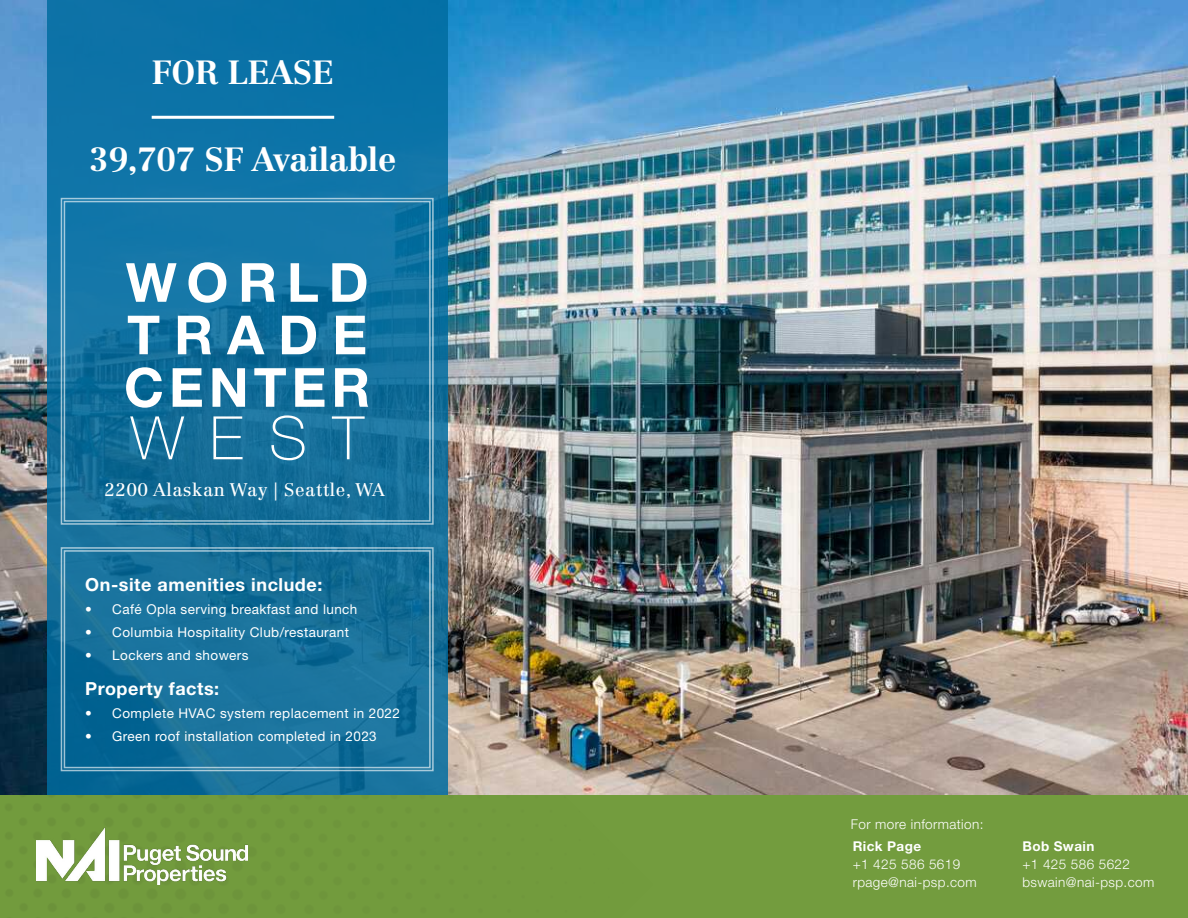
<style>
.page{position:relative;width:1188px;height:918px;background:#fff}
.page>*{position:absolute;margin:0;border:0;box-sizing:border-box;transform-origin:0 0}
.Subheader{font:100 60px "Helvetica Neue LT Std";color:#fff}
.Subheader-2{font:700 54px "Helvetica Neue LT Std";letter-spacing:.18em;color:#fff}
.Page_Header{font:700 33px "Centennial LT Std";letter-spacing:-.01em;color:#fff}
.Page_Header-2{font:700 18px "Helvetica Neue LT Std";letter-spacing:.03em;color:#fff}
.Page_Header-3{font:18px "Centennial LT Std";letter-spacing:.03em;color:#fff}
.t1{font:13.5px "Helvetica Neue LT Std";letter-spacing:.03em;color:#fff}
.t2{font:300 13.5px/18px "Helvetica Neue LT Std";letter-spacing:.03em;color:#fff}
.t3{font:700 13.5px "Helvetica Neue LT Std";letter-spacing:.03em;color:#fff}
.s1{font-family:"Centennial LT Std"}
</style>
<div class="page">
<div style="left:0;top:794px;width:1188px;height:124px;background:#739c3e"></div>
<img style="left:36px;top:828px;width:211px;height:57px">
<img style="left:0;top:0;width:1188px;height:794px">
<svg style="left:47px;top:0;width:401px;height:794px;background:#0e71a3"></svg>
<svg style="left:60px;top:197px;width:374px;height:328px;background:#1773a0"></svg>
<hr style="left:152px;top:116px;width:182px;height:3px;background:#fff">
<svg style="left:60px;top:546px;width:374px;height:226px;background:#1b729c"></svg>
<p class="Page_Header" style="left:152px;top:53px;width:184px">FOR LEASE</p>
<p class="Page_Header" style="left:90px;top:140px;width:308px">39,707 SF Available</p>
<p class="Subheader-2" style="left:126px;top:249px;width:244px">WORLD</p>
<p class="Subheader-2" style="left:127px;top:302px;width:242px">TRADE</p>
<p class="Subheader-2" style="left:124px;top:354px;width:248px">CENTER</p>
<p class="Subheader" style="left:131px;top:404px;width:235px">WEST</p>
<p class="Page_Header-3" style="left:104px;top:479px;width:282px">2200 Alaskan Way | Seattle, WA</p>
<p class="Page_Header-2" style="left:85px;top:573px;width:239px">On-site amenities include:</p>
<p class="t1" style="left:85px;top:601px;width:274px"><span class="s1">•</span> Café Opla serving breakfast and lunch</p>
<p class="t1" style="left:85px;top:624px;width:265px"><span class="s1">•</span> Columbia Hospitality Club/restaurant</p>
<p class="t1" style="left:85px;top:647px;width:165px"><span class="s1">•</span> Lockers and showers</p>
<p class="Page_Header-2" style="left:85px;top:677px;width:135px">Property facts:</p>
<p class="t1" style="left:85px;top:705px;width:316px"><span class="s1">•</span> Complete HVAC system replacement in 2022</p>
<p class="t1" style="left:85px;top:728px;width:293px"><span class="s1">•</span> Green roof installation completed in 2023</p>
<p class="t2" style="left:851px;top:815px;width:134px">For more information:</p>
<p class="t3" style="left:853px;top:838px;width:70px">Rick Page</p>
<p class="t2" style="left:853px;top:855px;width:126px">+1 425 586 5619 rpage@nai-psp.com</p>
<p class="t3" style="left:1022px;top:838px;width:73px">Bob Swain</p>
<p class="t2" style="left:1022px;top:855px;width:133px">+1 425 586 5622 bswain@nai-psp.com</p>
</div>
